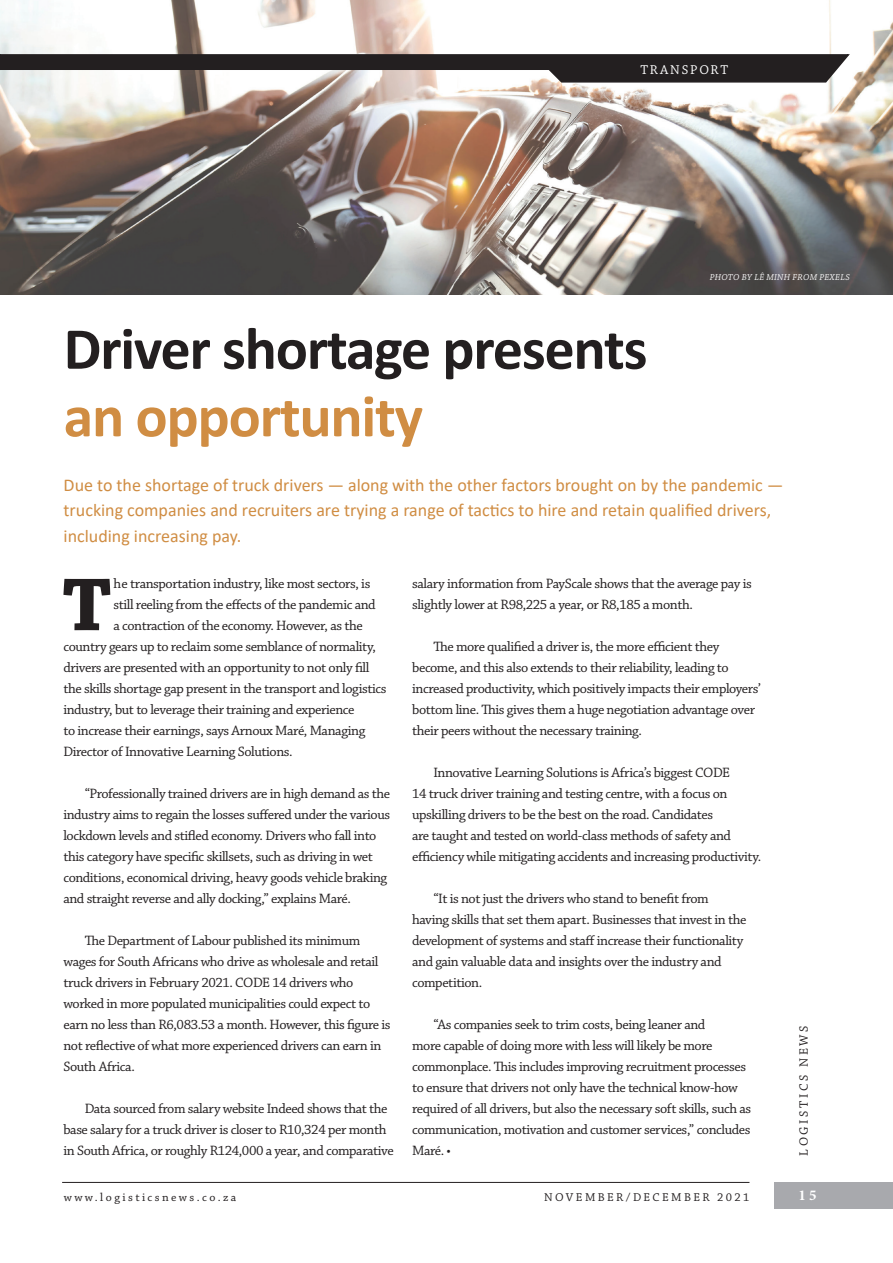
<style>
.page{position:relative;width:893px;height:1263px;background:#fff}
.page>*{position:absolute;margin:0;border:0;box-sizing:border-box;transform-origin:0 0}
.t1{font:700 78.75px "Chaparral Pro";color:#231f20}
.t2{font:700 60px "Calibri";letter-spacing:-.02em;color:#231f20}
.t3{font:700 60px "Calibri";letter-spacing:-.02em;color:#d08d43}
.t4{font:18px/25.5px "Calibri";color:#d08d43}
.t5{font:700 15px "Minion Pro";color:#fff}
.t6{font:14.25px/21px "Chaparral Pro";letter-spacing:-.03em;color:#231f20}
.t7{font:13.5px "Chaparral Pro";letter-spacing:.135em;color:#fff}
.t8{font:12.75px "Chaparral Pro";letter-spacing:.2em;color:#231f20}
.t9{font:12px "Chaparral Pro";letter-spacing:.2em;color:#231f20}
.t10{font:italic 9px "Chaparral Pro";letter-spacing:.03em;color:#fff}
</style>
<div class="page">
<div style="left:774px;top:1182px;width:119px;height:27px;background:#a8a9ad"></div>
<hr style="left:62px;top:1182px;width:687px;height:1px;background:#231f20">
<img style="left:1px;top:0;width:892px;height:294px">
<svg style="left:0;top:53px;width:851px;height:30px"></svg>
<p class="t7" style="left:640px;top:62px;width:89px">TRANSPORT</p>
<h2 class="t2" style="left:64px;top:306px;width:585px">Driver shortage presents</h2>
<h2 class="t3" style="left:64px;top:374px;width:361px">an opportunity</h2>
<p class="t10" style="left:710px;top:272px;width:142px">PHOTO BY LÊ MINH FROM PEXELS</p>
<p class="t4" style="left:64px;top:471px;width:721px">Due to the shortage of truck drivers — along with the other factors brought on by the pandemic — trucking companies and recruiters are trying a range of tactics to hire and retain qualified drivers, including increasing pay.</p>
<h1 class="t1" style="left:63px;top:559px;width:50px">T</h1>
<p class="t6" style="left:113px;top:574px;width:258px">he transportation industry, like most sectors, is</p>
<p class="t6" style="left:113px;top:595px;width:264px">still reeling from the effects of the pandemic and</p>
<p class="t6" style="left:113px;top:616px;width:251px">a contraction of the economy. However, as the</p>
<p class="t6" style="left:63px;top:637px;width:314px">country gears up to reclaim some semblance of normality,</p>
<p class="t6" style="left:63px;top:658px;width:307px">drivers are presented with an opportunity to not only fill</p>
<p class="t6" style="left:63px;top:679px;width:324px">the skills shortage gap present in the transport and logistics</p>
<p class="t6" style="left:63px;top:700px;width:292px">industry, but to leverage their training and experience</p>
<p class="t6" style="left:63px;top:721px;width:303px">to increase their earnings, says Arnoux Maré, Managing</p>
<p class="t6" style="left:63px;top:742px;width:231px">Director of Innovative Learning Solutions.</p>
<p class="t6" style="left:63px;top:784px;width:328px;text-indent:21px">“Professionally trained drivers are in high demand as the industry aims to regain the losses suffered under the various lockdown levels and stifled economy. Drivers who fall into this category have specific skillsets, such as driving in wet conditions, economical driving, heavy goods vehicle braking and straight reverse and ally docking,” explains Maré.</p>
<p class="t6" style="left:63px;top:931px;width:329px;text-indent:21px">The Department of Labour published its minimum wages for South Africans who drive as wholesale and retail truck drivers in February 2021. CODE 14 drivers who worked in more populated municipalities could expect to earn no less than R6,083.53 a month. However, this figure is not reflective of what more experienced drivers can earn in South Africa.</p>
<p class="t6" style="left:63px;top:1099px;width:332px;text-indent:21px">Data sourced from salary website Indeed shows that the base salary for a truck driver is closer to R10,324 per month in South Africa, or roughly R124,000 a year, and comparative</p>
<p class="t6" style="left:412px;top:574px;width:341px">salary information from PayScale shows that the average pay is slightly lower at R98,225 a year, or R8,185 a month.</p>
<p class="t6" style="left:412px;top:637px;width:350px;text-indent:21px">The more qualified a driver is, the more efficient they become, and this also extends to their reliability, leading to increased productivity, which positively impacts their employers’ bottom line. This gives them a huge negotiation advantage over their peers without the necessary training.</p>
<p class="t6" style="left:412px;top:763px;width:351px;text-indent:21px">Innovative Learning Solutions is Africa’s biggest CODE<br>14 truck driver training and testing centre, with a focus on upskilling drivers to be the best on the road. Candidates<br>are taught and tested on world-class methods of safety and efficiency while mitigating accidents and increasing productivity.</p>
<p class="t6" style="left:412px;top:889px;width:336px;text-indent:21px">“It is not just the drivers who stand to benefit from having skills that set them apart. Businesses that invest in the development of systems and staff increase their functionality and gain valuable data and insights over the industry and competition.</p>
<p class="t6" style="left:412px;top:1015px;width:341px;text-indent:21px">“As companies seek to trim costs, being leaner and<br>more capable of doing more with less will likely be more commonplace. This includes improving recruitment processes to ensure that drivers not only have the technical know-how required of all drivers, but also the necessary soft skills, such as communication, motivation and customer services,” concludes Maré. •</p>
<p class="t8" style="left:797px;top:1155px;width:131px;rotate:-90deg">LOGISTICS NEWS</p>
<p class="t9" style="left:64px;top:1190px;width:174px">www.logisticsnews.co.za</p>
<p class="t9" style="left:544px;top:1190px;width:207px">NOVEMBER/DECEMBER 2021</p>
<p class="t5" style="left:799px;top:1184px;width:20px">15</p>
</div>
